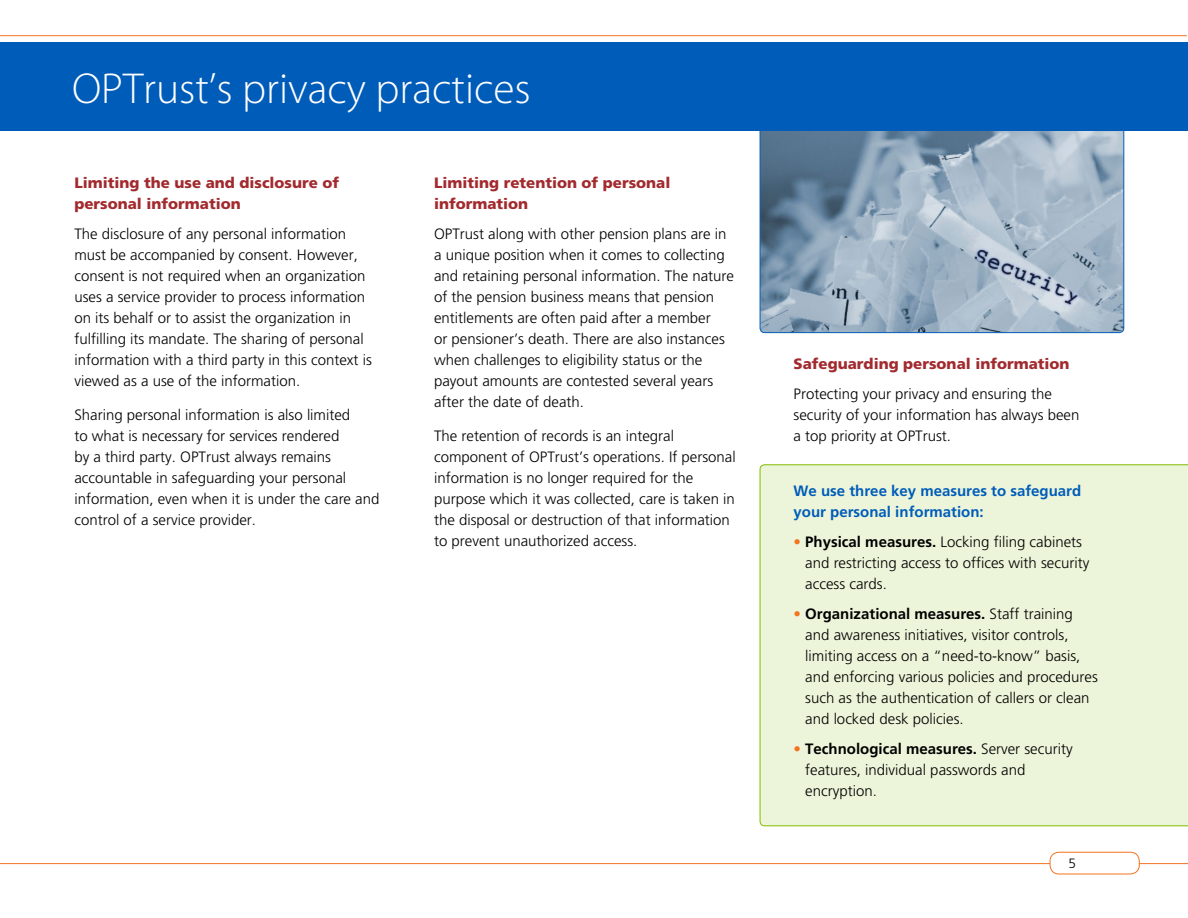
<style>
.page{position:relative;width:1188px;height:918px;background:#fff}
.page>*{position:absolute;margin:0;border:0;box-sizing:border-box;transform-origin:0 0}
.t1{font:300 43.5px "Myriad Pro";color:#fff}
.t2{font:300 15px/21px "Frutiger";color:#000}
.t3{font:900 15px/21px "Frutiger";color:#a22a2e}
.t4{font:700 15px/21px "Frutiger";color:#005cb9}
.t5{font:300 13.5px "Frutiger";color:#000}
.s1{color:#f37321}
.s2{font-weight:700}
</style>
<div class="page">
<div style="left:760px;top:464px;width:428px;height:362px;background:#ecf5d9"></div>
<img style="left:760px;top:130px;width:364px;height:203px">
<div style="left:0;top:42px;width:1188px;height:88px;background:#005cb9"></div>
<hr style="left:0;top:35px;width:1187px;height:1px;background:#f37321">
<hr style="left:0;top:863px;width:1188px;height:1px;background:#f37321">
<div style="left:1050px;top:852px;width:89px;height:22px;background:#fff;border-radius:9px"></div>
<div style="left:1050px;top:852px;width:90px;height:22px;border:1px solid #f37321;border-radius:9px"></div>
<h1 class="t1" style="left:72px;top:63px;width:460px">OPTrust’s privacy practices</h1>
<p class="t3" style="left:74px;top:172px;width:266px">Limiting the use and disclosure of personal information</p>
<p class="t2" style="left:74px;top:223px;width:299px">The disclosure of any personal information must be accompanied by consent. However, consent is not required when an organization uses a service provider to process information on its behalf or to assist the organization in fulfilling its mandate. The sharing of personal information with a third party in this context is viewed as a use of the information.</p>
<p class="t2" style="left:74px;top:405px;width:307px">Sharing personal information is also limited<br>to what is necessary for services rendered<br>by a third party. OPTrust always remains accountable in safeguarding your personal information, even when it is under the care and control of a service provider.</p>
<p class="t3" style="left:434px;top:172px;width:238px">Limiting retention of personal information</p>
<p class="t2" style="left:434px;top:223px;width:302px">OPTrust along with other pension plans are in a unique position when it comes to collecting and retaining personal information. The nature of the pension business means that pension entitlements are often paid after a member<br>or pensioner’s death. There are also instances when challenges to eligibility status or the payout amounts are contested several years after the date of death.</p>
<p class="t2" style="left:434px;top:426px;width:303px">The retention of records is an integral component of OPTrust’s operations. If personal information is no longer required for the purpose which it was collected, care is taken in the disposal or destruction of that information to prevent unauthorized access.</p>
<p class="t3" style="left:794px;top:353px;width:277px">Safeguarding personal information</p>
<p class="t2" style="left:794px;top:383px;width:287px">Protecting your privacy and ensuring the security of your information has always been a top priority at OPTrust.</p>
<p class="t4" style="left:794px;top:480px;width:289px">We use three key measures to safeguard your personal information:</p>
<p class="t2" style="left:805px;top:531px;width:286px;text-indent:-12px"><span class="s1">•</span> <span class="s2">Physical measures.</span> Locking filing cabinets and restricting access to offices with security access cards.</p>
<p class="t2" style="left:805px;top:603px;width:294px;text-indent:-12px"><span class="s1">•</span> <span class="s2">Organizational measures.</span> Staff training and awareness initiatives, visitor controls, limiting access on a “need-to-know” basis, and enforcing various policies and procedures such as the authentication of callers or clean and locked desk policies.</p>
<p class="t2" style="left:805px;top:738px;width:269px;text-indent:-12px"><span class="s1">•</span> <span class="s2">Technological measures.</span> Server security features, individual passwords and encryption.</p>
<p class="t5" style="left:1068px;top:855px;width:9px">5</p>
</div>
